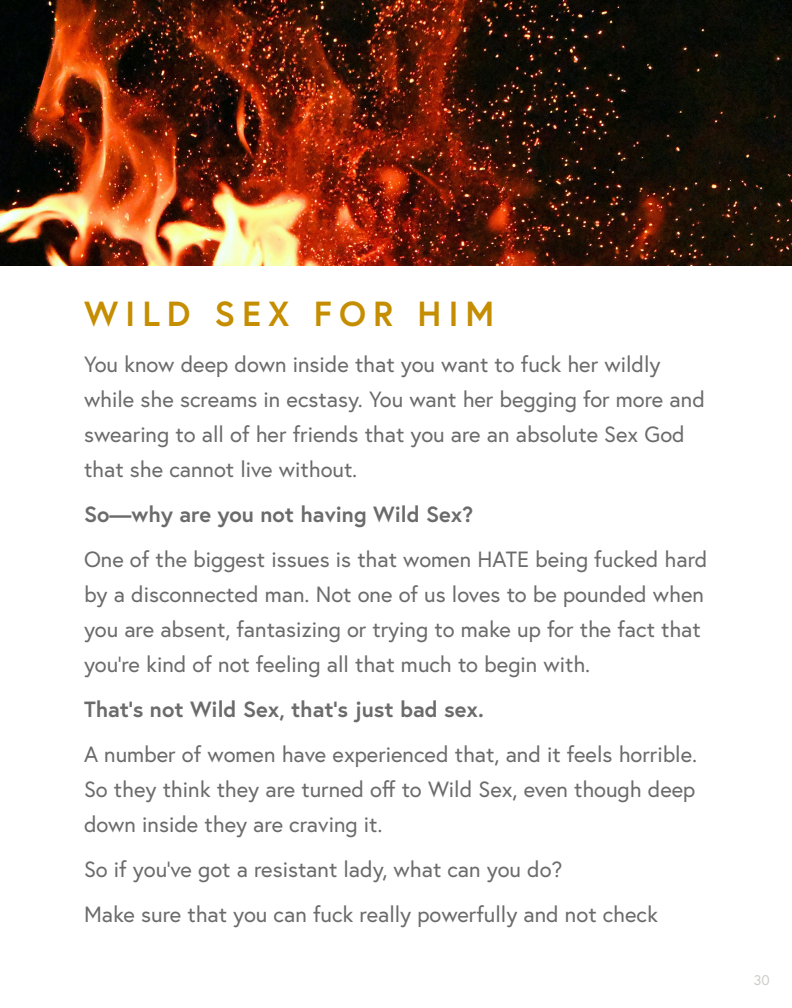
<style>
.page{position:relative;width:792px;height:1008px;background:#fff}
.page>*{position:absolute;margin:0;border:0;box-sizing:border-box;transform-origin:0 0}
.t1{font:700 34.8px "Europa";letter-spacing:.2em;color:#c58d00}
.t2{font:22px/35px "Europa";color:#6b6b6b}
.t3{font:700 22px "Europa";color:#6b6b6b}
.t4{font:14px "Europa";color:#cdcccb}
</style>
<div class="page">
<img style="left:0;top:0;width:792px;height:266px">
<h1 class="t1" style="left:84px;top:290px;width:412px">WILD SEX FOR HIM</h1>
<p class="t2" style="left:84px;top:346px;width:622px">You know deep down inside that you want to fuck her wildly while she screams in ecstasy. You want her begging for more and swearing to all of her friends that you are an absolute Sex God that she cannot live without.</p>
<p class="t3" style="left:84px;top:499px;width:391px">So—why are you not having Wild Sex?</p>
<p class="t2" style="left:84px;top:541px;width:625px">One of the biggest issues is that women HATE being fucked hard by a disconnected man. Not one of us loves to be pounded when you are absent, fantasizing or trying to make up for the fact that you’re kind of not feeling all that much to begin with.</p>
<p class="t3" style="left:84px;top:694px;width:401px">That’s not Wild Sex, that’s just bad sex.</p>
<p class="t2" style="left:84px;top:736px;width:615px;text-align:justify">A number of women have experienced that, and it feels horrible.<br>So they think they are turned off to Wild Sex, even though deep down inside they are craving it.</p>
<p class="t2" style="left:84px;top:846px;width:575px;line-height:45px">So if you’ve got a resistant lady, what can you do?<br>Make sure that you can fuck really powerfully and not check</p>
<p class="t4" style="left:754px;top:972px;width:17px">30</p>
</div>
